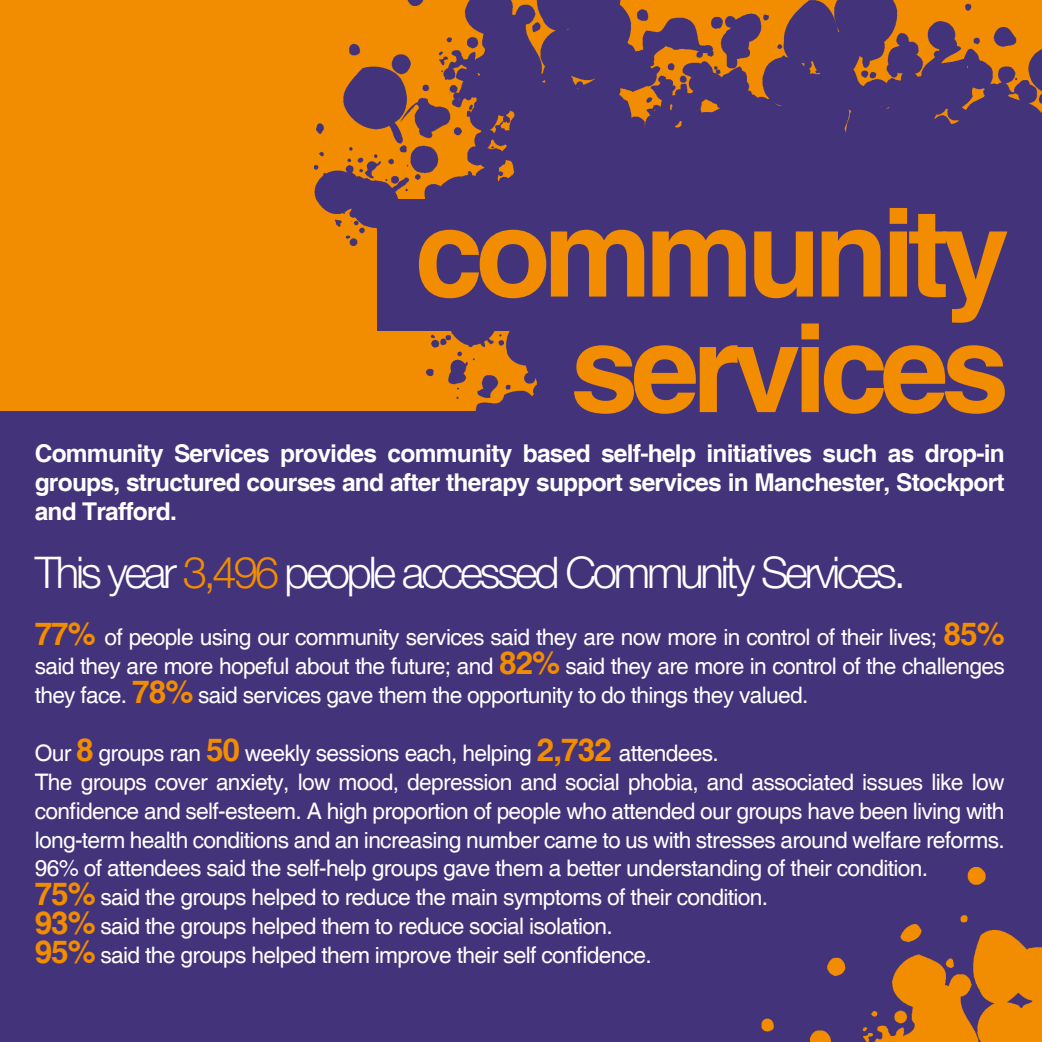
<style>
.page{position:relative;width:1042px;height:1042px;background:#f28c00}
.page>*{position:absolute;margin:0;border:0;box-sizing:border-box;transform-origin:0 0}
.t1{font:700 122.5px/115.5px "Helvetica";letter-spacing:-.06em;color:#f28c00;text-align:right}
.t2{font:300 43.75px "Helvetica Neue LT Std";letter-spacing:-.075em;color:#fff}
.t3{font:700 24.5px/28.9px "Helvetica";letter-spacing:-.03em;color:#fff;text-align:justify}
.t4{font:22.75px/28.9px "Helvetica";letter-spacing:-.03em;color:#fff;text-align:justify}
.s1{color:#f28c00}
.s2{font-weight:700;font-size:31.5px;color:#f28c00}
</style>
<div class="page">
<img style="left:314px;top:0;width:185px;height:378px">
<img style="left:499px;top:0;width:265px;height:412px">
<img style="left:764px;top:0;width:278px;height:199px">
<div style="left:0;top:412px;width:1042px;height:630px;background:#42337b"></div>
<div style="left:377px;top:199px;width:665px;height:132px;background:#42337b"></div>
<div style="left:539px;top:313px;width:503px;height:131px;background:#42337b"></div>
<img style="left:761px;top:868px;width:281px;height:174px">
<h1 class="t1" style="left:415px;top:202px;width:596px">community services</h1>
<p class="t3" style="left:35px;top:441px;width:971px">Community Services provides community based self-help initiatives such as drop-in groups, structured courses and after therapy support services in Manchester, Stockport and Trafford.</p>
<h2 class="t2" style="left:35px;top:545px;width:872px">This year <span class="s1">3,496</span> people accessed Community Services.</h2>
<p class="t4" style="left:35px;top:624px;width:971px"><span class="s2">77%</span> of people using our community services said they are now more in control of their lives; <span class="s2">85% </span>said they are more hopeful about the future; and <span class="s2">82%</span> said they are more in control of the challenges they face. <span class="s2">78%</span> said services gave them the opportunity to do things they valued.</p>
<p class="t4" style="left:35px;top:739px;width:971px;text-align:left">Our <span class="s2">8</span> groups ran <span class="s2">50</span> weekly sessions each, helping <span class="s2">2,732</span> attendees.<br>The groups cover anxiety, low mood, depression and social phobia, and associated issues like low confidence and self-esteem. A high proportion of people who attended our groups have been living with long-term health conditions and an increasing number came to us with stresses around welfare reforms.<br>96% of attendees said the self-help groups gave them a better understanding of their condition.<br><span class="s2">75%</span> said the groups helped to reduce the main symptoms of their condition.<br><span class="s2">93%</span> said the groups helped them to reduce social isolation.<br><span class="s2">95%</span> said the groups helped them improve their self confidence.</p>
</div>
